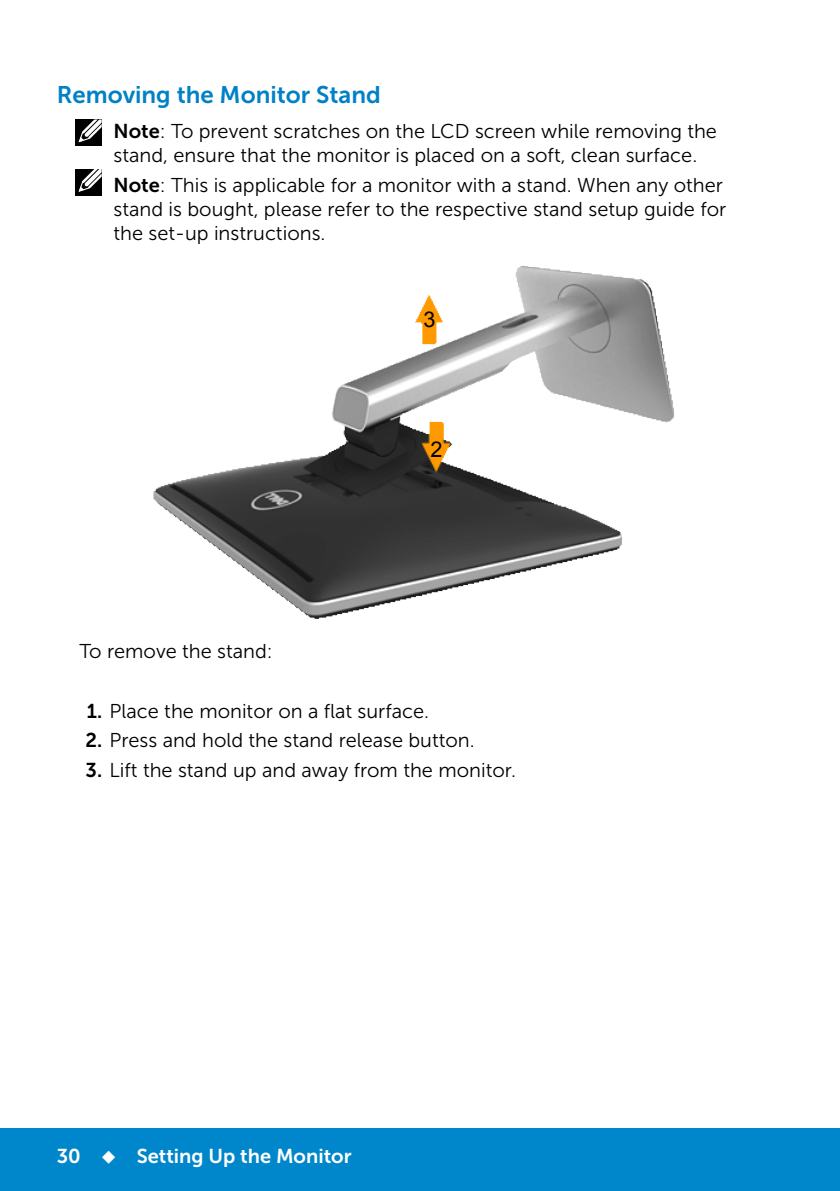
<style>
.page{position:relative;width:840px;height:1191px;background:#fff}
.page>*{position:absolute;margin:0;border:0;box-sizing:border-box;transform-origin:0 0}
.t1{font:24px "Museo Sans For Dell 700";color:#0081c6}
.t2{font:21.8px "Arial";color:#000}
.t3{font:20px/24px "Museo Sans For Dell 300";color:#000}
.t4{font:20px "Museo Sans For Dell 700";color:#fff}
.s1{font-family:"Museo Sans For Dell 700"}
</style>
<div class="page">
<div style="left:0;top:1128px;width:839px;height:63px;background:#0087cb"></div>
<img style="left:153px;top:266px;width:521px;height:353px">
<div style="left:75px;top:120px;width:26px;height:26px;background:#000"></div>
<svg style="left:78px;top:119px;width:24px;height:24px"></svg>
<div style="left:75px;top:169px;width:26px;height:27px;background:#000"></div>
<svg style="left:78px;top:169px;width:24px;height:24px"></svg>
<p class="t1" style="left:57px;top:81px;width:325px">Removing the Monitor Stand</p>
<p class="t3" style="left:113px;top:120px;width:604px"><span class="s1">Note</span>: To prevent scratches on the LCD screen while removing the stand, ensure that the monitor is placed on a soft, clean surface.</p>
<p class="t3" style="left:113px;top:173px;width:614px"><span class="s1">Note</span>: This is applicable for a monitor with a stand. When any other stand is bought, please refer to the respective stand setup guide for the set-up instructions.</p>
<p class="t2" style="left:423px;top:305px;width:14px">3</p>
<p class="t3" style="left:79px;top:639px;width:195px">To remove the stand:</p>
<p class="t2" style="left:430px;top:435px;width:14px">2</p>
<p class="t3" style="left:87px;top:699px;width:344px"><span class="s1">1.</span> Place the monitor on a flat surface.</p>
<p class="t3" style="left:85px;top:728px;width:390px"><span class="s1">2.</span> Press and hold the stand release button.</p>
<p class="t3" style="left:86px;top:758px;width:432px"><span class="s1">3.</span> Lift the stand up and away from the monitor.</p>
<p class="t4" style="left:57px;top:1144px;width:296px">30 ◆ Setting Up the Monitor</p>
</div>
